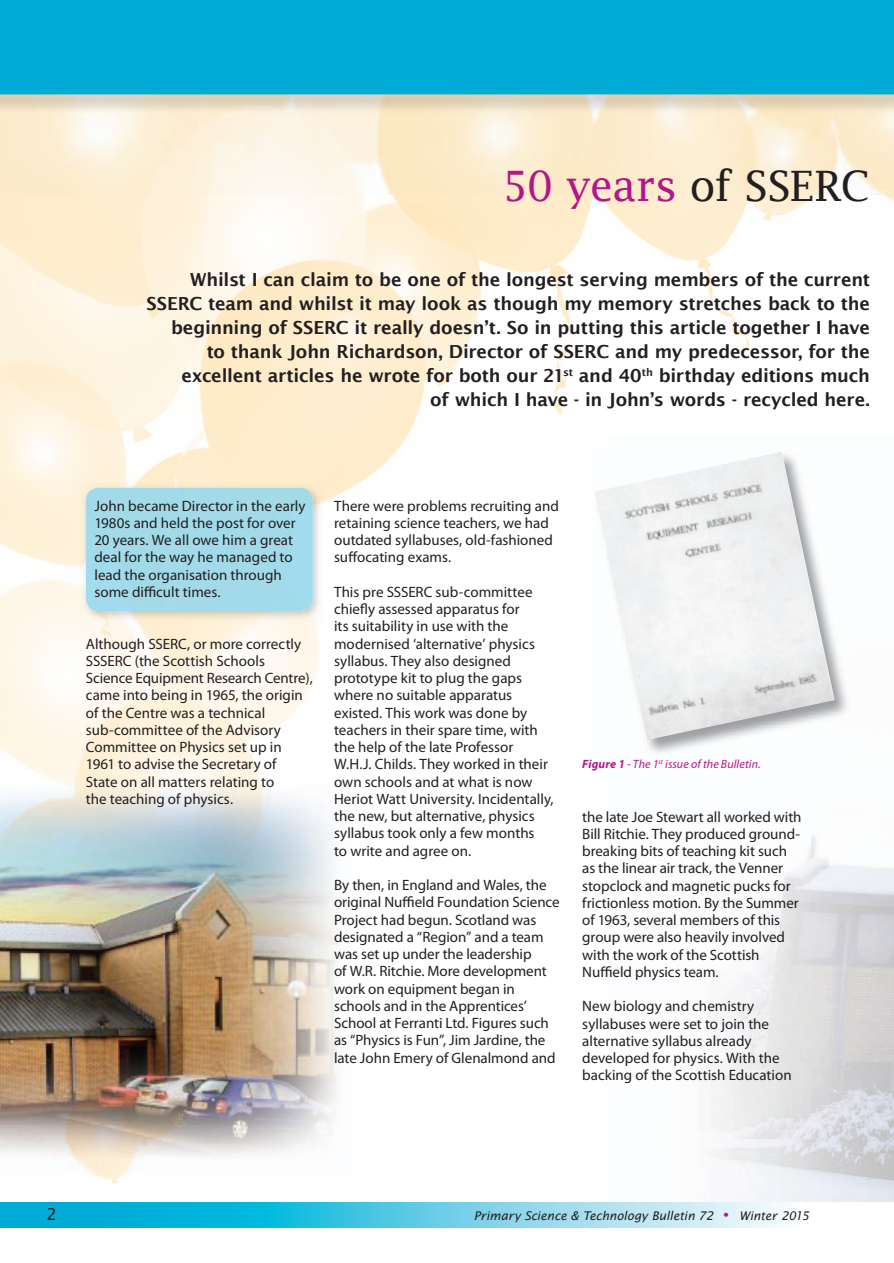
<style>
.page{position:relative;width:894px;height:1263px;background:#fff}
.page>*{position:absolute;margin:0;border:0;box-sizing:border-box;transform-origin:0 0}
.t1{font:42px "Lucida Fax";letter-spacing:-.02em;color:#b41687}
.t2{font:600 18px/24px "Lucida Sans";letter-spacing:-.01em;color:#231f20;text-align:right}
.t3{font:16.5px "Lucida Sans";color:#231f20}
.t4{font:15px/17.2px "Myriad Pro";color:#231f20}
.t5{font:italic 12px "Lucida Sans";color:#231f20}
.t6{font:italic 12px "Myriad Pro";letter-spacing:.01em;color:#b41687}
.s1{color:#231f20}
.s2{font-weight:700}
.s3{font-style:normal;font-size:28.5px;color:#b41687}
</style>
<div class="page">
<img style="left:0;top:174px;width:894px;height:1010px">
<img style="left:607px;top:435px;width:287px;height:50px">
<img style="left:810px;top:485px;width:84px;height:717px">
<img style="left:607px;top:758px;width:203px;height:444px">
<img style="left:0;top:785px;width:351px;height:390px">
<img style="left:80px;top:482px;width:244px;height:140px">
<div style="left:86px;top:488px;width:227px;height:123px;background:#a3dae9;border-radius:13px"></div>
<img style="left:591px;top:449px;width:261px;height:309px">
<img style="left:594px;top:452px;width:240px;height:288px">
<img style="left:0;top:174px;width:36px;height:20px">
<svg style="left:0;top:0;width:894px;height:174px;fill:#00acd5"></svg>
<svg style="left:0;top:1202px;width:784px;height:26px"></svg>
<h1 class="t1" style="left:502px;top:162px;width:369px">50 years <span class="s1">of SSERC</span></h1>
<p class="t2" style="left:147px;top:268px;width:725px">Whilst I can claim to be one of the longest serving members of the current SSERC team and whilst it may look as though my memory stretches back to the beginning of SSERC it really doesn’t. So in putting this article together I have<br>to thank John Richardson, Director of SSERC and my predecessor, for the excellent articles he wrote for both our 21<sup>st</sup> and 40<sup>th</sup> birthday editions much<br>of which I have - in John’s words - recycled here.</p>
<p class="t4" style="left:94px;top:497px;width:213px">John became Director in the early<br>1980s and held the post for over<br>20 years. We all owe him a great deal for the way he managed to lead the organisation through some difficult times.</p>
<p class="t4" style="left:86px;top:635px;width:228px">Although SSERC, or more correctly<br>SSSERC (the Scottish Schools<br>Science Equipment Research Centre), came into being in 1965, the origin of the Centre was a technical sub-committee of the Advisory<br>Committee on Physics set up in<br>1961 to advise the Secretary of<br>State on all matters relating to<br>the teaching of physics.</p>
<p class="t4" style="left:334px;top:497px;width:226px">There were problems recruiting and retaining science teachers, we had outdated syllabuses, old-fashioned suffocating exams.</p>
<p class="t4" style="left:334px;top:584px;width:221px">This pre SSSERC sub-committee chiefly assessed apparatus for<br>its suitability in use with the modernised ‘alternative’ physics syllabus. They also designed prototype kit to plug the gaps where no suitable apparatus existed. This work was done by teachers in their spare time, with the help of the late Professor<br>W.H.J. Childs. They worked in their own schools and at what is now<br>Heriot Watt University. Incidentally, the new, but alternative, physics syllabus took only a few months<br>to write and agree on.</p>
<p class="t4" style="left:334px;top:877px;width:227px">By then, in England and Wales, the original Nuffield Foundation Science Project had begun. Scotland was designated a “Region” and a team was set up under the leadership<br>of W.R. Ritchie. More development work on equipment began in schools and in the Apprentices’ School at Ferranti Ltd. Figures such as “Physics is Fun”, Jim Jardine, the late John Emery of Glenalmond and</p>
<p class="t6" style="left:582px;top:758px;width:180px"><span class="s2">Figure 1</span> - The 1<sup>st</sup> issue of the Bulletin.</p>
<p class="t4" style="left:582px;top:808px;width:221px">the late Joe Stewart all worked with<br>Bill Ritchie. They produced ground&shy;breaking bits of teaching kit such as the linear air track, the Venner stopclock and magnetic pucks for frictionless motion. By the Summer of 1963, several members of this group were also heavily involved with the work of the Scottish<br>Nuffield physics team.</p>
<p class="t4" style="left:582px;top:998px;width:211px">New biology and chemistry syllabuses were set to join the alternative syllabus already developed for physics. With the backing of the Scottish Education</p>
<p class="t3" style="left:46px;top:1205px;width:12px">2</p>
<p class="t5" style="left:473px;top:1209px;width:337px">Primary Science &amp; Technology Bulletin 72 <span class="s3">•</span> Winter 2015</p>
</div>
